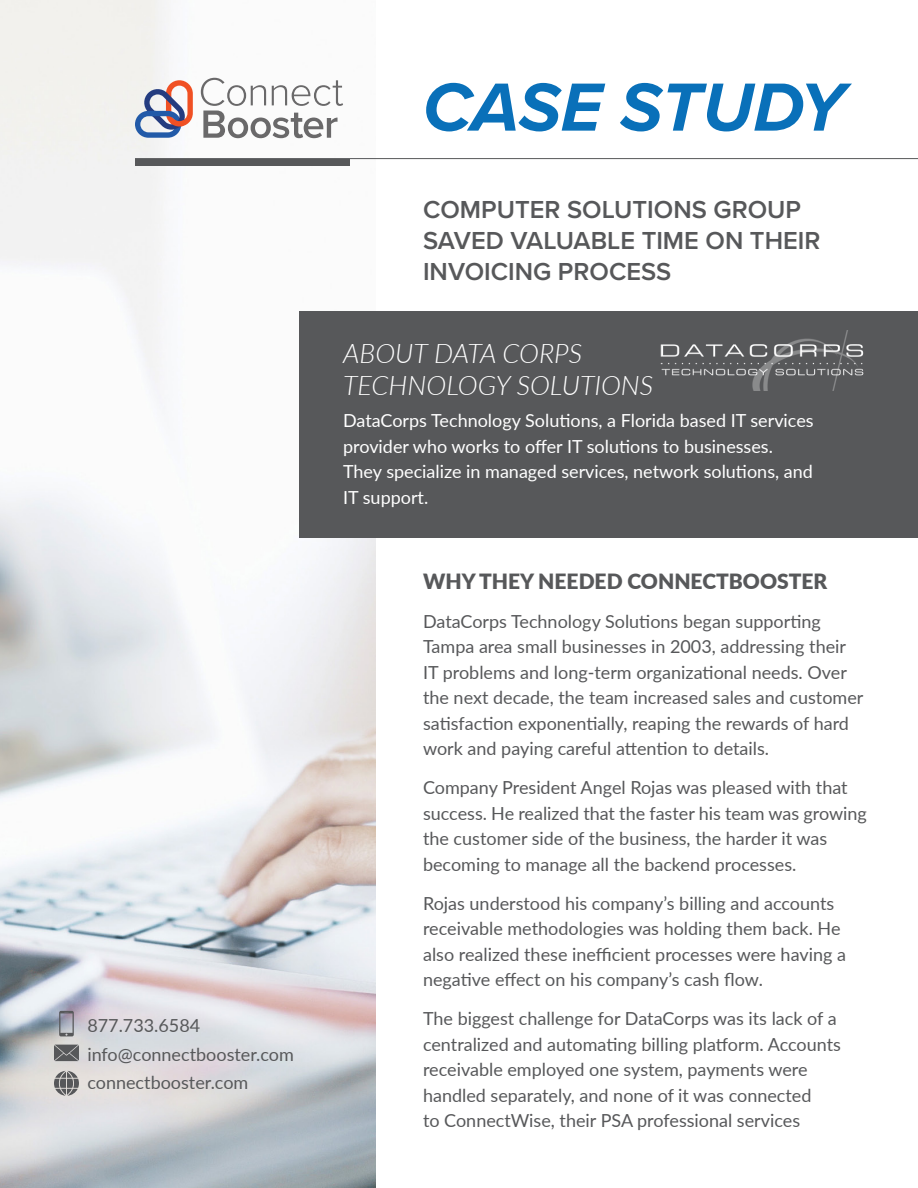
<style>
.page{position:relative;width:918px;height:1188px;background:#fff}
.page>*{position:absolute;margin:0;border:0;box-sizing:border-box;transform-origin:0 0}
.t1{font:italic 700 70.5px "Proxima Nova";letter-spacing:-.005em;color:#0970b9}
.t2{font:italic 300 27px/32.4px "Lato";color:#fff}
.t3{font:600 25.5px/30.6px "Proxima Nova";color:#57585a}
.t4{font:900 21px "Lato";color:#57585a}
.t5{font:18px/25.5px "Lato";color:#57585a}
.t6{font:18px/25.5px "Lato";color:#fff}
</style>
<div class="page">
<img style="left:0;top:0;width:376px;height:1188px">
<svg style="left:135px;top:80px;width:58px;height:58px"></svg>
<svg style="left:201px;top:78px;width:142px;height:60px"></svg>
<hr style="left:135px;top:158px;width:783px;height:1px;background:#57585a">
<div style="left:135px;top:159px;width:215px;height:7px;background:#57585a"></div>
<div style="left:299px;top:311px;width:619px;height:227px;background:#57585a"></div>
<img style="left:661px;top:330px;width:202px;height:61px">
<svg style="left:54px;top:1045px;width:25px;height:16px"></svg>
<svg style="left:54px;top:1071px;width:25px;height:25px"></svg>
<svg style="left:59px;top:1011px;width:15px;height:25px"></svg>
<p class="t5" style="left:87px;top:1012px;width:114px">877.733.6584</p>
<p class="t5" style="left:87px;top:1041px;width:208px">info@connectbooster.com</p>
<p class="t5" style="left:87px;top:1069px;width:163px">connectbooster.com</p>
<p class="t1" style="left:423px;top:55px;width:424px">CASE STUDY</p>
<p class="t3" style="left:423px;top:194px;width:399px">COMPUTER SOLUTIONS GROUP<br>SAVED VALUABLE TIME ON THEIR<br>INVOICING PROCESS</p>
<p class="t2" style="left:343px;top:336px;width:312px">ABOUT DATA CORPS<br>TECHNOLOGY SOLUTIONS</p>
<p class="t6" style="left:343px;top:407px;width:472px">DataCorps Technology Solutions, a Florida based IT services provider who works to offer IT solutions to businesses.<br>They specialize in managed services, network solutions, and IT support.</p>
<p class="t4" style="left:423px;top:566px;width:406px">WHY THEY NEEDED CONNECTBOOSTER</p>
<p class="t5" style="left:423px;top:608px;width:442px">DataCorps Technology Solutions began supporting Tampa area small businesses in 2003, addressing their IT problems and long-term organizational needs. Over the next decade, the team increased sales and customer satisfaction exponentially, reaping the rewards of hard work and paying careful attention to details.</p>
<p class="t5" style="left:423px;top:774px;width:445px">Company President Angel Rojas was pleased with that success. He realized that the faster his team was growing the customer side of the business, the harder it was becoming to manage all the backend processes.</p>
<p class="t5" style="left:423px;top:890px;width:424px">Rojas understood his company’s billing and accounts receivable methodologies was holding them back. He also realized these inefficient processes were having a negative effect on his company’s cash flow.</p>
<p class="t5" style="left:423px;top:1005px;width:419px">The biggest challenge for DataCorps was its lack of a centralized and automating billing platform. Accounts receivable employed one system, payments were handled separately, and none of it was connected<br>to ConnectWise, their PSA professional services</p>
</div>
